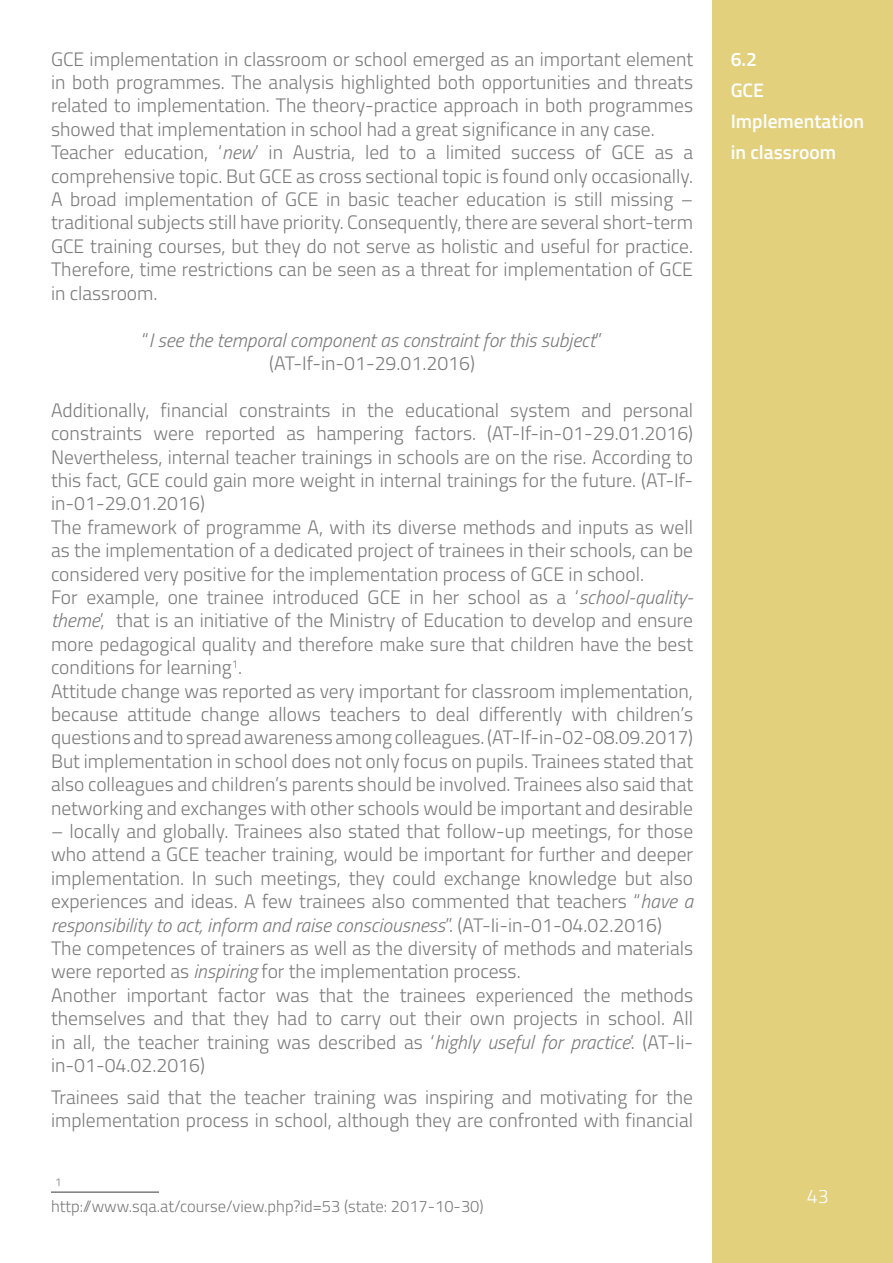
<style>
.page{position:relative;width:893px;height:1263px;background:#fff}
.page>*{position:absolute;margin:0;border:0;box-sizing:border-box;transform-origin:0 0}
.t1{font:300 19.5px/23.4px "Titillium";color:#7c7b7b}
.t2{font:italic 300 19.5px/23.4px "Titillium";color:#7c7b7b;text-align:center}
.t3{font:600 19.5px/31px "Titillium";color:#fff}
.t4{font:300 19.5px "Titillium";color:#fff}
.t5{font:300 16.5px "Titillium";color:#7c7b7b}
.t6{font:300 11.4px "Titillium";color:#7c7b7b}
.s1{font-style:italic}
.s2{font-style:normal}
</style>
<div class="page">
<div style="left:712px;top:0;width:181px;height:1263px;background:#e3d07d"></div>
<hr style="left:51px;top:1191px;width:108px;height:2px;background:#7c7b7b">
<p class="t1" style="left:51px;top:46px;width:644px">GCE implementation in classroom or school emerged as an important element in both programmes. The analysis highlighted both opportunities and threats related to implementation. The theory-practice approach in both programmes showed that implementation in school had a great significance in any case.<br>Teacher education, ‘<span class="s1">new</span>’ in Austria, led to a limited success of GCE as a comprehensive topic. But GCE as cross sectional topic is found only occasionally.<br>A broad implementation of GCE in basic teacher education is still missing – traditional subjects still have priority. Consequently, there are several short-term GCE training courses, but they do not serve as holistic and useful for practice.<br>Therefore, time restrictions can be seen as a threat for implementation of GCE in classroom.</p>
<p class="t2" style="left:142px;top:327px;width:462px"><span class="s2">“</span>I see the temporal component as constraint for this subject<span class="s2">” (AT-If-in-01-29.01.2016)</span></p>
<p class="t1" style="left:51px;top:397px;width:644px">Additionally, financial constraints in the educational system and personal constraints were reported as hampering factors. (AT-If-in-01-29.01.2016)<br>Nevertheless, internal teacher trainings in schools are on the rise. According to this fact, GCE could gain more weight in internal trainings for the future. (AT-If&shy;in-01-29.01.2016)<br>The framework of programme A, with its diverse methods and inputs as well as the implementation of a dedicated project of trainees in their schools, can be considered very positive for the implementation process of GCE in school.<br>For example, one trainee introduced GCE in her school as a ‘<span class="s1">school-quality&shy;theme</span>’, that is an initiative of the Ministry of Education to develop and ensure more pedagogical quality and therefore make sure that children have the best conditions for learning<sup>1</sup>.<br>Attitude change was reported as very important for classroom implementation, because attitude change allows teachers to deal differently with children’s questions and to spread awareness among colleagues. (AT-If-in-02-08.09.2017)<br>But implementation in school does not only focus on pupils. Trainees stated that also colleagues and children’s parents should be involved. Trainees also said that networking and exchanges with other schools would be important and desirable</p>
<p class="t1" style="left:51px;top:818px;width:644px">– locally and globally. Trainees also stated that follow-up meetings, for those who attend a GCE teacher training, would be important for further and deeper implementation. In such meetings, they could exchange knowledge but also experiences and ideas. A few trainees also commented that teachers “<span class="s1">have a responsibility to act, inform and raise consciousness</span>”. (AT-Ii-in-01-04.02.2016)<br>The competences of trainers as well as the diversity of methods and materials were reported as <span class="s1">inspiring</span> for the implementation process.<br>Another important factor was that the trainees experienced the methods themselves and that they had to carry out their own projects in school. All in all, the teacher training was described as ‘<span class="s1">highly useful for practice</span>’. (AT-Ii&shy;in-01-04.02.2016)</p>
<p class="t1" style="left:51px;top:1084px;width:644px">Trainees said that the teacher training was inspiring and motivating for the implementation process in school, although they are confronted with financial</p>
<p class="t6" style="left:55px;top:1173px;width:8px">1</p>
<p class="t5" style="left:51px;top:1194px;width:434px">http://www.sqa.at/course/view.php?id=53 (state: 2017-10-30)</p>
<p class="t3" style="left:731px;top:43px;width:135px">6.2<br>GCE<br>Implementation in classroom</p>
<p class="t4" style="left:807px;top:1182px;width:23px">43</p>
</div>
